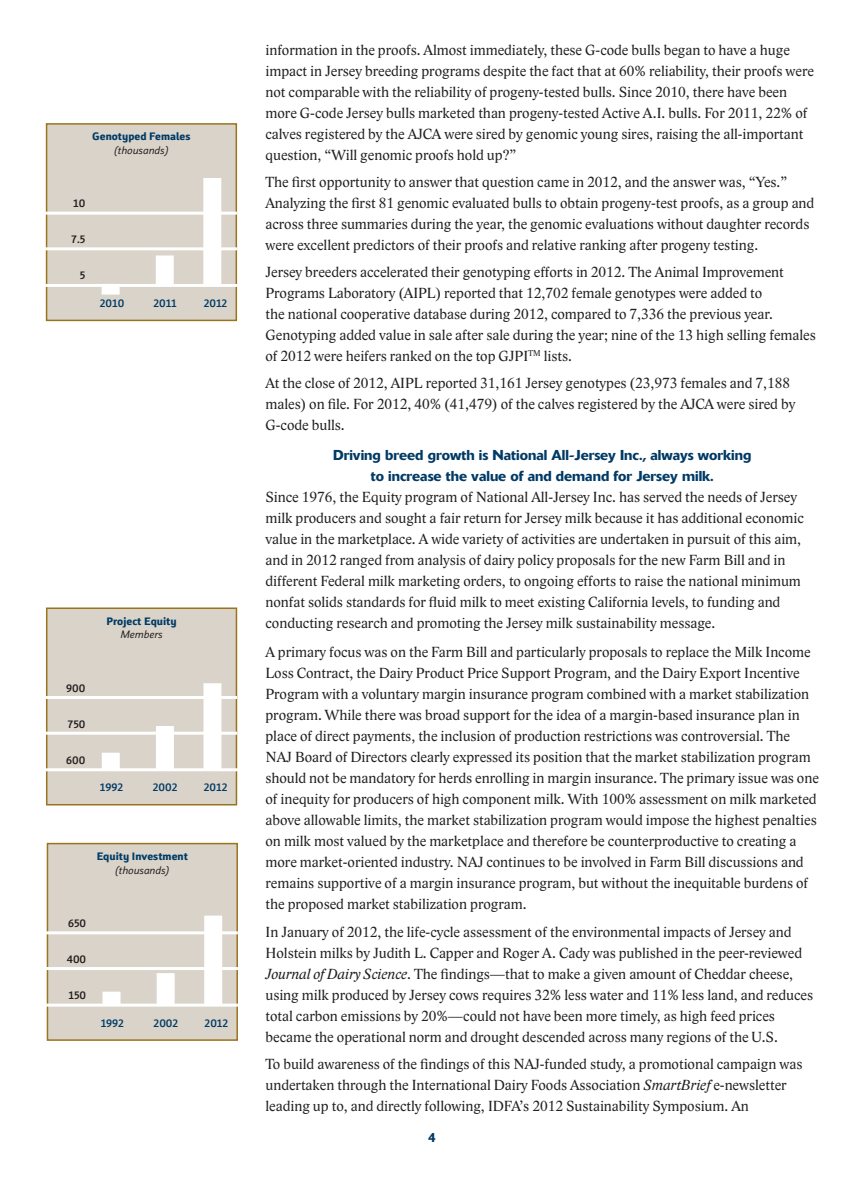
<style>
.page{position:relative;width:864px;height:1188px;background:#fff}
.page>*{position:absolute;margin:0;border:0;box-sizing:border-box;transform-origin:0 0}
.t1{font:15px/21px "Lido STF";color:#231f20}
.t2{font:500 14.25px/21px "Delta";color:#003a65;text-align:center}
.t3{font:700 13.5px "Insider";color:#003a65}
.t4{font:700 11.25px "Insider";color:#003a65}
.t5{font:500 11.25px "Insider";color:#003a65}
.t6{font:italic 11.25px "Insider";color:#231f20}
.t7{font:500 11.25px "Insider";color:#231f20}
.s1{font-style:italic}
</style>
<div class="page">
<div style="left:46px;top:608px;width:191px;height:198px;background:#d9d3c9;border:2px solid #9a741a"></div>
<hr style="left:45px;top:696px;width:192px;height:3px;background:#fff">
<hr style="left:45px;top:768px;width:193px;height:3px;background:#fff">
<hr style="left:45px;top:732px;width:192px;height:3px;background:#fff">
<div style="left:203px;top:683px;width:18px;height:87px;background:#fff"></div>
<div style="left:156px;top:726px;width:18px;height:44px;background:#fff"></div>
<div style="left:102px;top:753px;width:18px;height:17px;background:#fff"></div>
<div style="left:47px;top:843px;width:191px;height:198px;background:#d9d3c9;border:2px solid #9a741a"></div>
<hr style="left:46px;top:931px;width:192px;height:3px;background:#fff">
<hr style="left:46px;top:1004px;width:193px;height:3px;background:#fff">
<hr style="left:46px;top:967px;width:192px;height:3px;background:#fff">
<div style="left:204px;top:916px;width:18px;height:89px;background:#fff"></div>
<div style="left:157px;top:973px;width:18px;height:33px;background:#fff"></div>
<div style="left:103px;top:992px;width:18px;height:13px;background:#fff"></div>
<div style="left:46px;top:123px;width:191px;height:198px;background:#d9d3c9;border:2px solid #9a741a"></div>
<hr style="left:45px;top:212px;width:192px;height:3px;background:#fff">
<hr style="left:45px;top:284px;width:193px;height:3px;background:#fff">
<hr style="left:45px;top:247px;width:192px;height:3px;background:#fff">
<div style="left:203px;top:178px;width:18px;height:107px;background:#fff"></div>
<div style="left:156px;top:255px;width:18px;height:31px;background:#fff"></div>
<div style="left:102px;top:284px;width:18px;height:11px;background:#fff"></div>
<p class="t4" style="left:92px;top:129px;width:100px">Genotyped Females</p>
<p class="t6" style="left:115px;top:144px;width:55px">(thousands)</p>
<p class="t7" style="left:73px;top:197px;width:14px">10</p>
<p class="t7" style="left:71px;top:233px;width:16px">7.5</p>
<p class="t7" style="left:80px;top:269px;width:7px">5</p>
<p class="t5" style="left:100px;top:296px;width:26px">2010</p>
<p class="t5" style="left:153px;top:296px;width:25px">2011</p>
<p class="t5" style="left:204px;top:296px;width:25px">2012</p>
<p class="t4" style="left:106px;top:614px;width:72px">Project Equity</p>
<p class="t6" style="left:120px;top:628px;width:44px">Members</p>
<p class="t7" style="left:66px;top:681px;width:21px">900</p>
<p class="t7" style="left:68px;top:717px;width:19px">750</p>
<p class="t7" style="left:66px;top:753px;width:21px">600</p>
<p class="t5" style="left:100px;top:781px;width:25px">1992</p>
<p class="t5" style="left:153px;top:781px;width:26px">2002</p>
<p class="t5" style="left:204px;top:781px;width:25px">2012</p>
<p class="t4" style="left:97px;top:849px;width:93px">Equity Investment</p>
<p class="t6" style="left:116px;top:863px;width:55px">(thousands)</p>
<p class="t7" style="left:68px;top:916px;width:19px">650</p>
<p class="t7" style="left:67px;top:952px;width:21px">400</p>
<p class="t7" style="left:69px;top:988px;width:19px">150</p>
<p class="t5" style="left:101px;top:1016px;width:25px">1992</p>
<p class="t5" style="left:154px;top:1016px;width:26px">2002</p>
<p class="t5" style="left:205px;top:1016px;width:25px">2012</p>
<p class="t1" style="left:266px;top:40px;width:550px">information in the proofs. Almost immediately, these G-code bulls began to have a huge impact in Jersey breeding programs despite the fact that at 60% reliability, their proofs were not comparable with the reliability of progeny-tested bulls. Since 2010, there have been more G-code Jersey bulls marketed than progeny-tested Active A.I. bulls. For 2011, 22% of calves registered by the AJCA were sired by genomic young sires, raising the all-important question, “Will genomic proofs hold up?”</p>
<p class="t1" style="left:266px;top:172px;width:550px">The first opportunity to answer that question came in 2012, and the answer was, “Yes.” Analyzing the first 81 genomic evaluated bulls to obtain progeny-test proofs, as a group and across three summaries during the year, the genomic evaluations without daughter records were excellent predictors of their proofs and relative ranking after progeny testing.</p>
<p class="t1" style="left:266px;top:262px;width:552px">Jersey breeders accelerated their genotyping efforts in 2012. The Animal Improvement Programs Laboratory (AIPL) reported that 12,702 female genotypes were added to<br>the national cooperative database during 2012, compared to 7,336 the previous year.<br>Genotyping added value in sale after sale during the year; nine of the 13 high selling females of 2012 were heifers ranked on the top GJPI<sup>TM</sup> lists.</p>
<p class="t1" style="left:266px;top:373px;width:531px">At the close of 2012, AIPL reported 31,161 Jersey genotypes (23,973 females and 7,188 males) on file. For 2012, 40% (41,479) of the calves registered by the AJCA were sired by<br>G-code bulls.</p>
<p class="t2" style="left:333px;top:445px;width:420px">Driving breed growth is National All-Jersey Inc., always working to increase the value of and demand for Jersey milk.</p>
<p class="t1" style="left:266px;top:487px;width:540px">Since 1976, the Equity program of National All-Jersey Inc. has served the needs of Jersey milk producers and sought a fair return for Jersey milk because it has additional economic value in the marketplace. A wide variety of activities are undertaken in pursuit of this aim, and in 2012 ranged from analysis of dairy policy proposals for the new Farm Bill and in different Federal milk marketing orders, to ongoing efforts to raise the national minimum nonfat solids standards for fluid milk to meet existing California levels, to funding and conducting research and promoting the Jersey milk sustainability message.</p>
<p class="t1" style="left:266px;top:642px;width:555px">A primary focus was on the Farm Bill and particularly proposals to replace the Milk Income Loss Contract, the Dairy Product Price Support Program, and the Dairy Export Incentive Program with a voluntary margin insurance program combined with a market stabilization program. While there was broad support for the idea of a margin-based insurance plan in place of direct payments, the inclusion of production restrictions was controversial. The NAJ Board of Directors clearly expressed its position that the market stabilization program should not be mandatory for herds enrolling in margin insurance. The primary issue was one of inequity for producers of high component milk. With 100% assessment on milk marketed above allowable limits, the market stabilization program would impose the highest penalties on milk most valued by the marketplace and therefore be counterproductive to creating a more market-oriented industry. NAJ continues to be involved in Farm Bill discussions and remains supportive of a margin insurance program, but without the inequitable burdens of the proposed market stabilization program.</p>
<p class="t1" style="left:266px;top:922px;width:549px">In January of 2012, the life-cycle assessment of the environmental impacts of Jersey and Holstein milks by Judith L. Capper and Roger A. Cady was published in the peer-reviewed <span class="s1">Journal of Dairy Science</span>. The findings—that to make a given amount of Cheddar cheese, using milk produced by Jersey cows requires 32% less water and 11% less land, and reduces total carbon emissions by 20%—could not have been more timely, as high feed prices became the operational norm and drought descended across many regions of the U.S.</p>
<p class="t1" style="left:266px;top:1054px;width:538px">To build awareness of the findings of this NAJ-funded study, a promotional campaign was undertaken through the International Dairy Foods Association <span class="s1">SmartBrief</span> e-newsletter leading up to, and directly following, IDFA’s 2012 Sustainability Symposium. An</p>
<p class="t3" style="left:428px;top:1129px;width:9px">4</p>
</div>
